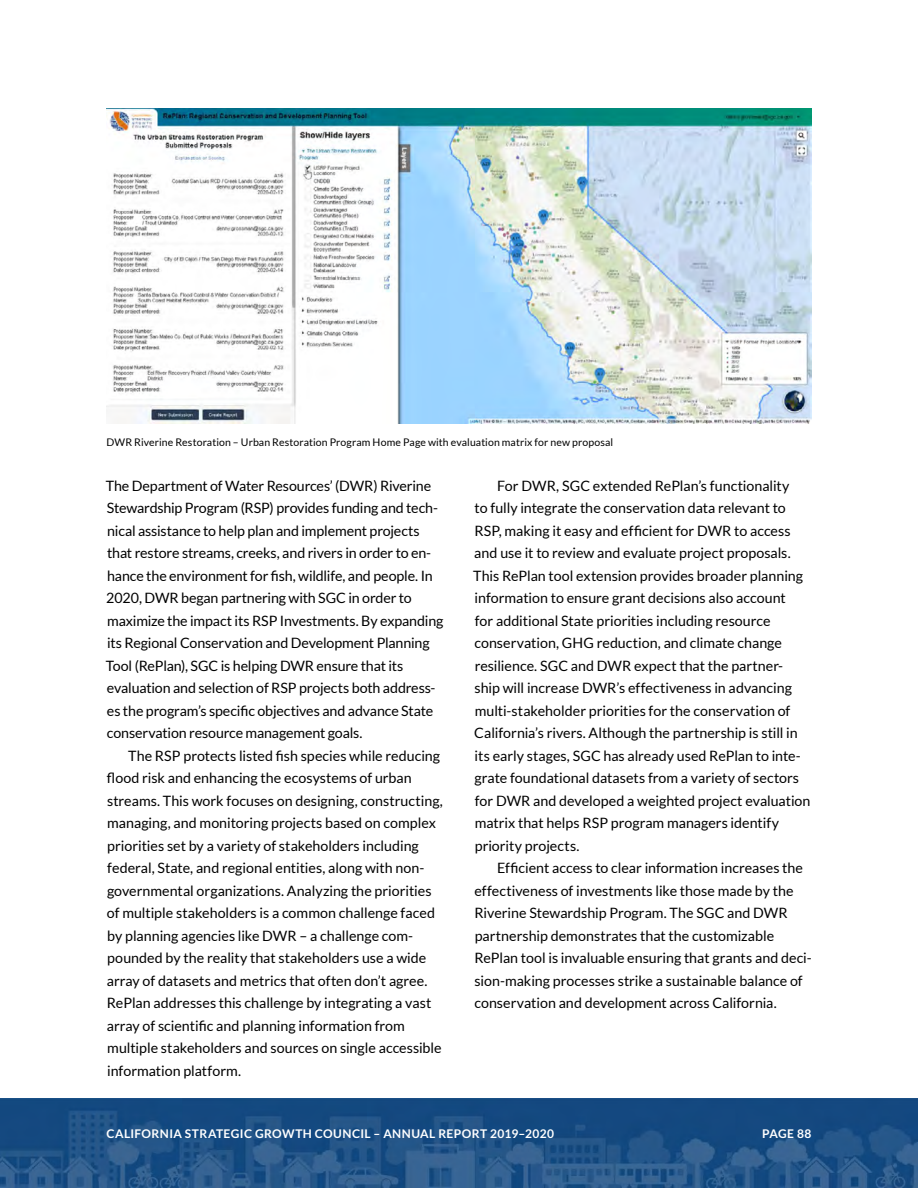
<style>
.page{position:relative;width:918px;height:1188px;background:#fff}
.page>*{position:absolute;margin:0;border:0;box-sizing:border-box;transform-origin:0 0}
._0_-_First_Paragraph{font:14.25px/22.5px "Lato";color:#000}
.t1{font:700 12px "Lato";letter-spacing:.035em;color:#fff}
.t2{font:10.5px "Lato";letter-spacing:.01em;color:#000}
</style>
<div class="page">
<img style="left:0;top:1098px;width:918px;height:89px">
<img style="left:106px;top:108px;width:705px;height:316px">
<p class="t2" style="left:106px;top:436px;width:508px">DWR Riverine Restoration – Urban Restoration Program Home Page with evaluation matrix for new proposal</p>
<p class="_0_-_First_Paragraph" style="left:106px;top:474px;width:339px">The Department of Water Resources’ (DWR) Riverine Stewardship Program (RSP) provides funding and tech&shy;nical assistance to help plan and implement projects that restore streams, creeks, and rivers in order to en&shy;hance the environment for fish, wildlife, and people. In 2020, DWR began partnering with SGC in order to maximize the impact its RSP Investments. By expanding its Regional Conservation and Development Planning Tool (RePlan), SGC is helping DWR ensure that its evaluation and selection of RSP projects both address&shy;es the program’s specific objectives and advance State conservation resource management goals.</p>
<p class="_0_-_First_Paragraph" style="left:107px;top:744px;width:338px;text-indent:21px">The RSP protects listed fish species while reducing flood risk and enhancing the ecosystems of urban streams. This work focuses on designing, constructing, managing, and monitoring projects based on complex priorities set by a variety of stakeholders including federal, State, and regional entities, along with non&shy;governmental organizations. Analyzing the priorities of multiple stakeholders is a common challenge faced by planning agencies like DWR – a challenge com&shy;pounded by the reality that stakeholders use a wide array of datasets and metrics that often don’t agree.<br>RePlan addresses this challenge by integrating a vast array of scientific and planning information from multiple stakeholders and sources on single accessible information platform.</p>
<p class="_0_-_First_Paragraph" style="left:473px;top:474px;width:339px;text-indent:24px">For DWR, SGC extended RePlan’s functionality<br>to fully integrate the conservation data relevant to RSP, making it easy and efficient for DWR to access and use it to review and evaluate project proposals.<br>This RePlan tool extension provides broader planning information to ensure grant decisions also account<br>for additional State priorities including resource conservation, GHG reduction, and climate change resilience. SGC and DWR expect that the partner-<br>ship will increase DWR’s effectiveness in advancing multi-stakeholder priorities for the conservation of California’s rivers. Although the partnership is still in its early stages, SGC has already used RePlan to inte&shy;grate foundational datasets from a variety of sectors for DWR and developed a weighted project evaluation matrix that helps RSP program managers identify priority projects.</p>
<p class="_0_-_First_Paragraph" style="left:474px;top:857px;width:339px;text-indent:23px">Efficient access to clear information increases the effectiveness of investments like those made by the Riverine Stewardship Program. The SGC and DWR partnership demonstrates that the customizable RePlan tool is invaluable ensuring that grants and deci&shy;sion-making processes strike a sustainable balance of conservation and development across California.</p>
<p class="t1" style="left:106px;top:1127px;width:449px">CALIFORNIA STRATEGIC GROWTH COUNCIL – ANNUAL REPORT 2019–2020</p>
<p class="t1" style="left:762px;top:1127px;width:51px">PAGE 88</p>
</div>
